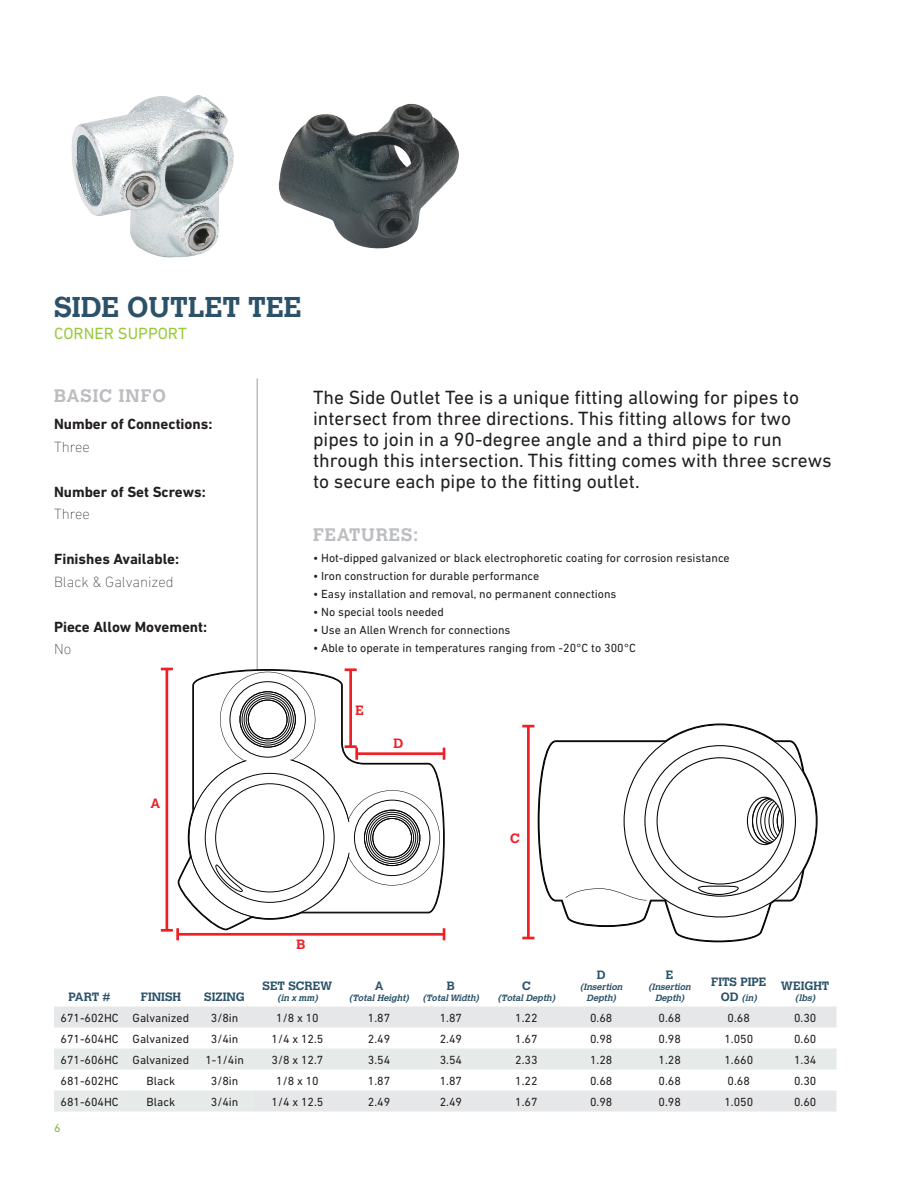
<style>
.page{position:relative;width:918px;height:1188px;background:#fff}
.page>*{position:absolute;margin:0;border:0;box-sizing:border-box;transform-origin:0 0}
.t1{font:700 28.5px "Calvert";color:#2b5268}
.t2{font:19.5px/21px "DIN Next LT Pro";color:#231f20}
.t3{font:700 18px "Calvert";letter-spacing:.05em;color:#bcbdc0}
.t4{font:16.5px "DIN Next LT Pro";color:#99ca3b}
.t5{font:700 15px "DIN Next LT Pro";color:#231f20}
.t6{font:200 15px "DIN Next LT Pro";color:#231f20}
.t7{font:700 13.5px "Calvert";color:#ed2026}
.t8{font:12px "DIN Next LT Pro";color:#231f20}
.t9{font:700 12px "Calvert";color:#2b5268}
.t10{font:12px "DIN Next LT Pro";color:#7dbd41}
.t11{font:italic 700 9px/10.8px "Calvert";color:#2b5268;text-align:center}
.s1{font-style:normal;font-size:12px}
</style>
<div class="page">
<img style="left:71px;top:95px;width:163px;height:163px">
<img style="left:278px;top:104px;width:181px;height:145px">
<hr style="left:256px;top:379px;width:2px;height:292px;background:#bcbdc0">
<svg style="left:54px;top:1007px;width:783px;height:42px"></svg>
<svg style="left:54px;top:1049px;width:783px;height:63px;fill:#e6eae9"></svg>
<hr style="left:178px;top:933px;width:266px;height:3px;background:#ed2026">
<svg style="left:443px;top:930px;width:2px;height:10px"></svg>
<svg style="left:345px;top:668px;width:12px;height:1px"></svg>
<hr style="left:166px;top:669px;width:2px;height:261px;background:#ed2026">
<svg style="left:161px;top:668px;width:12px;height:2px"></svg>
<hr style="left:527px;top:726px;width:3px;height:212px;background:#ed2026">
<svg style="left:522px;top:937px;width:12px;height:2px"></svg>
<svg style="left:522px;top:725px;width:12px;height:2px"></svg>
<svg style="left:538px;top:741px;width:28px;height:174px"></svg>
<svg style="left:566px;top:724px;width:251px;height:218px"></svg>
<svg style="left:224px;top:670px;width:220px;height:222px"></svg>
<svg style="left:195px;top:672px;width:245px;height:241px"></svg>
<svg style="left:161px;top:681px;width:269px;height:259px"></svg>
<h1 class="t1" style="left:54px;top:289px;width:249px">SIDE OUTLET TEE</h1>
<h3 class="t4" style="left:54px;top:324px;width:134px">CORNER SUPPORT</h3>
<h3 class="t3" style="left:54px;top:385px;width:113px">BASIC INFO</h3>
<p class="t5" style="left:54px;top:415px;width:160px">Number of Connections:</p>
<p class="t6" style="left:54px;top:438px;width:38px">Three</p>
<p class="t5" style="left:54px;top:483px;width:153px">Number of Set Screws:</p>
<p class="t6" style="left:54px;top:506px;width:38px">Three</p>
<p class="t5" style="left:54px;top:550px;width:127px">Finishes Available:</p>
<p class="t6" style="left:54px;top:573px;width:121px">Black &amp; Galvanized</p>
<p class="t5" style="left:54px;top:618px;width:155px">Piece Allow Movement:</p>
<p class="t6" style="left:54px;top:641px;width:19px">No</p>
<p class="t2" style="left:313px;top:386px;width:520px">The Side Outlet Tee is a unique fitting allowing for pipes to intersect from three directions. This fitting allows for two pipes to join in a 90-degree angle and a third pipe to run through this intersection. This fitting comes with three screws to secure each pipe to the fitting outlet.</p>
<h3 class="t3" style="left:313px;top:523px;width:107px">FEATURES:</h3>
<p class="t8" style="left:313px;top:551px;width:418px">• Hot-dipped galvanized or black electrophoretic coating for corrosion resistance</p>
<p class="t8" style="left:313px;top:569px;width:228px">• Iron construction for durable performance</p>
<p class="t8" style="left:313px;top:587px;width:305px">• Easy installation and removal, no permanent connections</p>
<p class="t8" style="left:313px;top:605px;width:132px">• No special tools needed</p>
<p class="t8" style="left:313px;top:623px;width:199px">• Use an Allen Wrench for connections</p>
<p class="t8" style="left:313px;top:641px;width:324px">• Able to operate in temperatures ranging from -20°C to 300°C</p>
<p class="t7" style="left:151px;top:795px;width:11px">A</p>
<p class="t7" style="left:355px;top:702px;width:10px">E</p>
<p class="t7" style="left:394px;top:735px;width:11px">D</p>
<p class="t7" style="left:510px;top:829px;width:11px">C</p>
<p class="t7" style="left:297px;top:935px;width:10px">B</p>
<p class="t9" style="left:69px;top:989px;width:44px">PART #</p>
<p class="t9" style="left:141px;top:989px;width:42px">FINISH</p>
<p class="t9" style="left:204px;top:989px;width:42px">SIZING</p>
<p class="t9" style="left:263px;top:978px;width:71px">SET SCREW</p>
<p class="t11" style="left:277px;top:992px;width:44px">(in x mm)</p>
<p class="t9" style="left:375px;top:978px;width:10px">A</p>
<p class="t11" style="left:349px;top:992px;width:63px">(TotalHeight)</p>
<p class="t9" style="left:447px;top:978px;width:10px">B</p>
<p class="t11" style="left:423px;top:992px;width:60px">(TotalWidth)</p>
<p class="t9" style="left:522px;top:978px;width:10px">C</p>
<p class="t11" style="left:498px;top:992px;width:61px">(TotalDepth)</p>
<p class="t9" style="left:597px;top:967px;width:10px">D</p>
<p class="t11" style="left:580px;top:981px;width:46px">(Insertion<br>Depth)</p>
<p class="t9" style="left:666px;top:967px;width:9px">E</p>
<p class="t11" style="left:649px;top:981px;width:46px">(Insertion<br>Depth)</p>
<p class="t9" style="left:711px;top:974px;width:57px">FITS PIPE</p>
<p class="t11" style="left:721px;top:992px;width:40px"><span class="s1">O D</span> (in)</p>
<p class="t9" style="left:781px;top:978px;width:50px">WEIGHT</p>
<p class="t11" style="left:795px;top:992px;width:24px">(lbs)</p>
<p class="t8" style="left:61px;top:1011px;width:130px">671-602HC Galvanized</p>
<p class="t8" style="left:211px;top:1011px;width:29px">3/8in</p>
<p class="t8" style="left:276px;top:1011px;width:44px">1/8 x 10</p>
<p class="t8" style="left:368px;top:1011px;width:24px">1.87</p>
<p class="t8" style="left:440px;top:1011px;width:24px">1.87</p>
<p class="t8" style="left:515px;top:1011px;width:24px">1.22</p>
<p class="t8" style="left:590px;top:1011px;width:24px">0.68</p>
<p class="t8" style="left:659px;top:1011px;width:24px">0.68</p>
<p class="t8" style="left:728px;top:1011px;width:24px">0.68</p>
<p class="t8" style="left:794px;top:1011px;width:24px">0.30</p>
<p class="t8" style="left:61px;top:1032px;width:130px">671-604HC Galvanized</p>
<p class="t8" style="left:211px;top:1032px;width:29px">3/4in</p>
<p class="t8" style="left:272px;top:1032px;width:53px">1/4 x 12.5</p>
<p class="t8" style="left:368px;top:1032px;width:24px">2.49</p>
<p class="t8" style="left:440px;top:1032px;width:24px">2.49</p>
<p class="t8" style="left:515px;top:1032px;width:24px">1.67</p>
<p class="t8" style="left:590px;top:1032px;width:24px">0.98</p>
<p class="t8" style="left:659px;top:1032px;width:24px">0.98</p>
<p class="t8" style="left:724px;top:1032px;width:30px">1.050</p>
<p class="t8" style="left:794px;top:1032px;width:24px">0.60</p>
<p class="t8" style="left:61px;top:1053px;width:130px">671-606HC Galvanized</p>
<p class="t8" style="left:205px;top:1053px;width:40px">1-1/4in</p>
<p class="t8" style="left:272px;top:1053px;width:53px">3/8 x 12.7</p>
<p class="t8" style="left:368px;top:1053px;width:24px">3.54</p>
<p class="t8" style="left:440px;top:1053px;width:24px">3.54</p>
<p class="t8" style="left:515px;top:1053px;width:24px">2.33</p>
<p class="t8" style="left:590px;top:1053px;width:24px">1.28</p>
<p class="t8" style="left:659px;top:1053px;width:24px">1.28</p>
<p class="t8" style="left:724px;top:1053px;width:30px">1.660</p>
<p class="t8" style="left:794px;top:1053px;width:24px">1.34</p>
<p class="t8" style="left:61px;top:1074px;width:60px">681-602HC</p>
<p class="t8" style="left:147px;top:1074px;width:30px">Black</p>
<p class="t8" style="left:211px;top:1074px;width:29px">3/8in</p>
<p class="t8" style="left:276px;top:1074px;width:44px">1/8 x 10</p>
<p class="t8" style="left:368px;top:1074px;width:24px">1.87</p>
<p class="t8" style="left:440px;top:1074px;width:24px">1.87</p>
<p class="t8" style="left:515px;top:1074px;width:24px">1.22</p>
<p class="t8" style="left:590px;top:1074px;width:24px">0.68</p>
<p class="t8" style="left:659px;top:1074px;width:24px">0.68</p>
<p class="t8" style="left:728px;top:1074px;width:24px">0.68</p>
<p class="t8" style="left:794px;top:1074px;width:24px">0.30</p>
<p class="t8" style="left:61px;top:1095px;width:60px">681-604HC</p>
<p class="t8" style="left:147px;top:1095px;width:30px">Black</p>
<p class="t8" style="left:211px;top:1095px;width:29px">3/4in</p>
<p class="t8" style="left:272px;top:1095px;width:53px">1/4 x 12.5</p>
<p class="t8" style="left:368px;top:1095px;width:24px">2.49</p>
<p class="t8" style="left:440px;top:1095px;width:24px">2.49</p>
<p class="t8" style="left:515px;top:1095px;width:24px">1.67</p>
<p class="t8" style="left:590px;top:1095px;width:24px">0.98</p>
<p class="t8" style="left:659px;top:1095px;width:24px">0.98</p>
<p class="t8" style="left:724px;top:1095px;width:30px">1.050</p>
<p class="t8" style="left:794px;top:1095px;width:24px">0.60</p>
<p class="t10" style="left:54px;top:1121px;width:8px">6</p>
</div>
